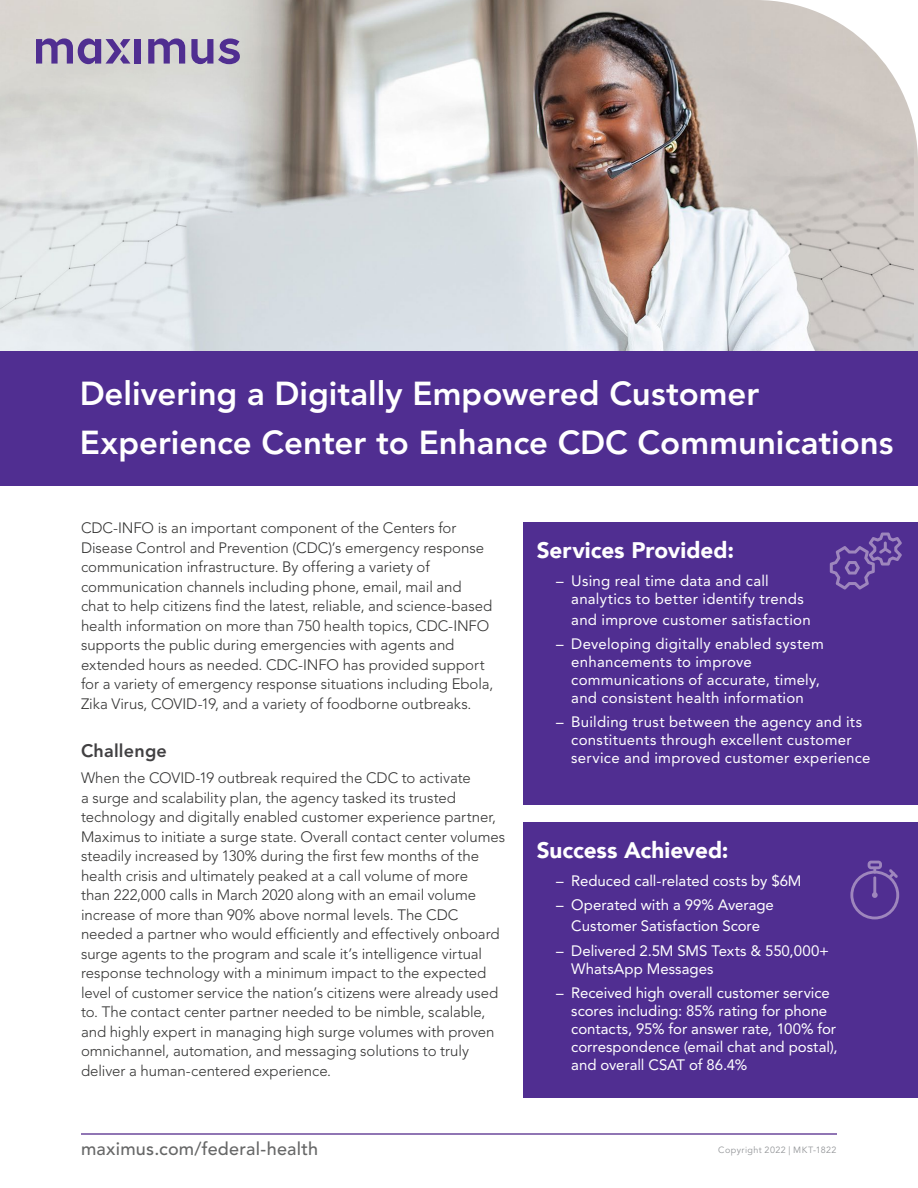
<style>
.page{position:relative;width:918px;height:1188px;background:#fff}
.page>*{position:absolute;margin:0;border:0;box-sizing:border-box;transform-origin:0 0}
.t1{font:800 33px/48.6px "Avenir LT Pro";color:#fff}
.t2{font:900 22.5px "Avenir";color:#fff}
.t3{font:500 18px "Avenir LT Pro";letter-spacing:.015em;color:#666767}
.t4{font:800 18px "Avenir LT Pro";letter-spacing:.015em;color:#414042}
.t5{font:300 15px/19.5px "Avenir LT Pro";letter-spacing:-.005em;color:#343433}
.t6{font:15px/18px "Avenir LT Pro";letter-spacing:.01em;color:#fff}
.t7{font:9px "Avenir LT Pro";letter-spacing:.045em;color:#939598}
</style>
<div class="page">
<div style="left:0;top:351px;width:918px;height:135px;background:#502e91"></div>
<hr style="left:81px;top:1133px;width:756px;height:2px;background:#6c489c">
<div style="left:523px;top:822px;width:395px;height:276px;background:#502e91"></div>
<svg style="left:850px;top:861px;width:49px;height:58px"></svg>
<div style="left:523px;top:522px;width:395px;height:283px;background:#502e91"></div>
<svg style="left:830px;top:533px;width:72px;height:57px"></svg>
<img style="left:0;top:0;width:914px;height:351px">
<svg style="left:191px;top:38px;width:49px;height:26px"></svg>
<svg style="left:148px;top:38px;width:37px;height:26px"></svg>
<div style="left:135px;top:39px;width:6px;height:25px;background:#502e91"></div>
<svg style="left:36px;top:38px;width:94px;height:26px;background:#9482b1"></svg>
<h1 class="t1" style="left:80px;top:369px;width:815px">Delivering a Digitally Empowered Customer<br>Experience Center to Enhance CDC Communications</h1>
<p class="t5" style="left:81px;top:518px;width:414px">CDC-INFO is an important component of the Centers for Disease Control and Prevention (CDC)’s emergency response communication infrastructure. By offering a variety of communication channels including phone, email, mail and chat to help citizens find the latest, reliable, and science-based health information on more than 750 health topics, CDC-INFO supports the public during emergencies with agents and extended hours as needed. CDC-INFO has provided support for a variety of emergency response situations including Ebola, Zika Virus, COVID-19, and a variety of foodborne outbreaks.</p>
<p class="t4" style="left:81px;top:740px;width:87px">Challenge</p>
<p class="t5" style="left:81px;top:768px;width:426px">When the COVID-19 outbreak required the CDC to activate<br>a surge and scalability plan, the agency tasked its trusted technology and digitally enabled customer experience partner, Maximus to initiate a surge state. Overall contact center volumes steadily increased by 130% during the first few months of the health crisis and ultimately peaked at a call volume of more<br>than 222,000 calls in March 2020 along with an email volume increase of more than 90% above normal levels. The CDC needed a partner who would efficiently and effectively onboard surge agents to the program and scale it’s intelligence virtual response technology with a minimum impact to the expected level of customer service the nation’s citizens were already used to. The contact center partner needed to be nimble, scalable, and highly expert in managing high surge volumes with proven omnichannel, automation, and messaging solutions to truly deliver a human-centered experience.</p>
<p class="t3" style="left:81px;top:1138px;width:239px">maximus.com/federal-health</p>
<h2 class="t2" style="left:537px;top:531px;width:199px">Services Provided:</h2>
<p class="t6" style="left:571px;top:571px;width:234px;text-indent:-15px">– Using real time data and call analytics to better identify trends</p>
<p class="t6" style="left:571px;top:610px;width:241px">and improve customer satisfaction</p>
<p class="t6" style="left:571px;top:635px;width:254px;text-indent:-15px">– Developing digitally enabled system enhancements to improve communications of accurate, timely, and consistent health information</p>
<p class="t6" style="left:571px;top:713px;width:301px;text-indent:-15px">– Building trust between the agency and its constituents through excellent customer service and improved customer experience</p>
<h2 class="t2" style="left:537px;top:831px;width:193px">Success Achieved:</h2>
<p class="t6" style="left:556px;top:872px;width:247px">– Reduced call-related costs by $6M</p>
<p class="t6" style="left:556px;top:895px;width:219px;line-height:21px;text-align:center">– Operated with a 99% Average<br>Customer Satisfaction Score</p>
<p class="t6" style="left:571px;top:941px;width:259px;text-indent:-15px">– Delivered 2.5M SMS Texts &amp; 550,000+<br>WhatsApp Messages</p>
<p class="t6" style="left:571px;top:984px;width:268px;text-indent:-15px">– Received high overall customer service scores including: 85% rating for phone contacts, 95% for answer rate, 100% for correspondence (email chat and postal), and overall CSAT of 86.4%</p>
<p class="t7" style="left:718px;top:1145px;width:120px">Copyright 2022 | MKT-1822</p>
</div>
